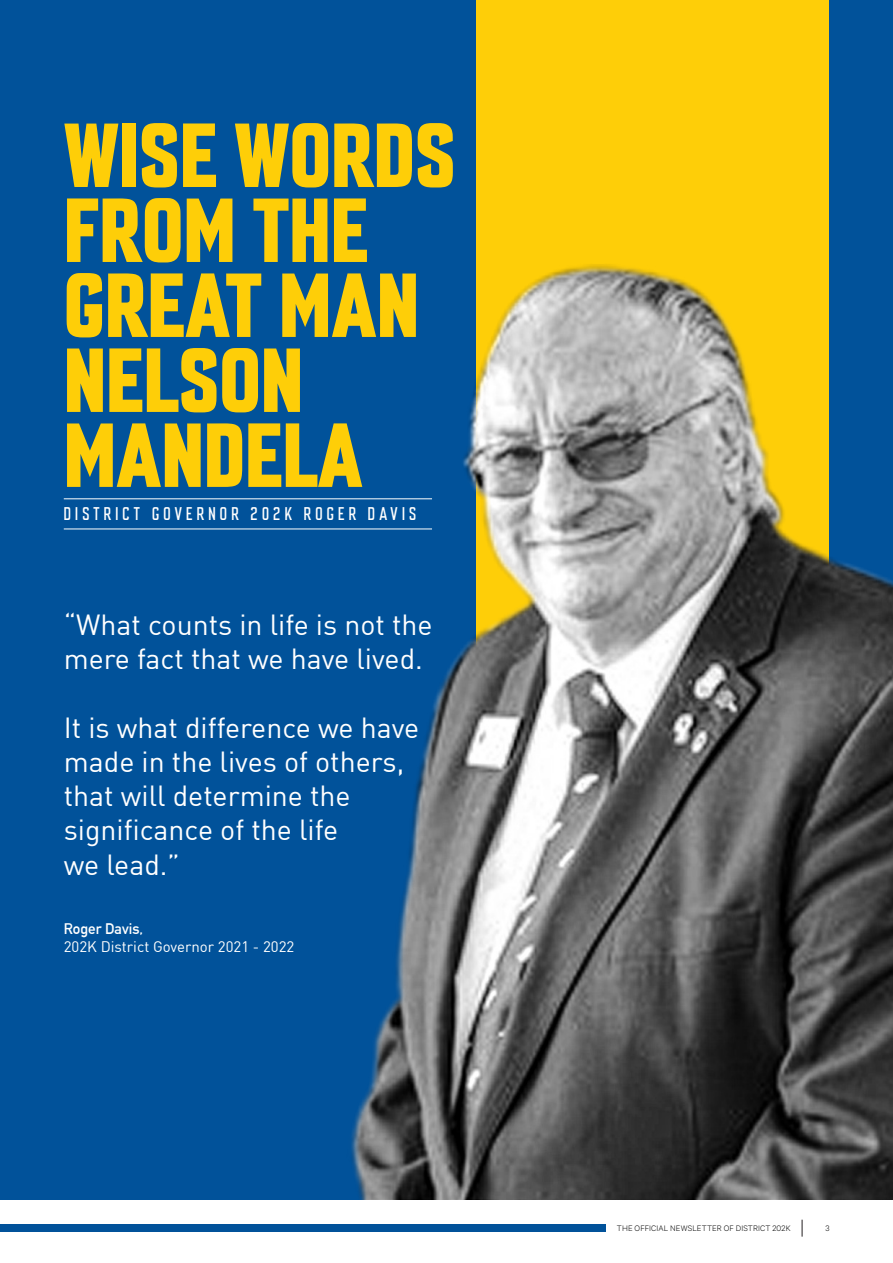
<style>
.page{position:relative;width:893px;height:1263px;background:#fff}
.page>*{position:absolute;margin:0;border:0;box-sizing:border-box;transform-origin:0 0}
.t1{font:700 condensed 81.45px/75px "Enamela W01";color:#fece08}
.t2{font:28.5px/34.2px "DIN";color:#fff}
.t3{font:condensed 16.5px "Enamela W01";letter-spacing:.26em;color:#fff}
.t4{font:15px "DIN";color:#fff}
.t5{font:700 15px "DIN Alternate";color:#fff}
.t6{font:300 9px "Calibre";letter-spacing:.015em;color:#000}
</style>
<div class="page">
<svg style="left:802px;top:1220px;width:1px;height:16px"></svg>
<div style="left:0;top:1225px;width:605px;height:7px;background:#01529a"></div>
<div style="left:0;top:0;width:893px;height:1199px;background:#01529a"></div>
<div style="left:476px;top:0;width:353px;height:1199px;background:#fece08"></div>
<img style="left:334px;top:264px;width:559px;height:935px">
<hr style="left:64px;top:498px;width:368px;height:1px;background:#fff">
<hr style="left:64px;top:529px;width:368px;height:1px;background:#fff">
<h1 class="t1" style="left:64px;top:116px;width:393px">WISE WORDS<br>FROM THE<br>GREAT MAN<br>NELSON<br>MANDELA</h1>
<p class="t3" style="left:64px;top:503px;width:354px">DISTRICT GOVERNOR 202K ROGER DAVIS</p>
<p class="t2" style="left:64px;top:607px;width:370px">“What counts in life is not the mere fact that we have lived.</p>
<p class="t2" style="left:64px;top:710px;width:357px">It is what difference we have made in the lives of others, that will determine the significance of the life<br>we lead.”</p>
<p class="t5" style="left:64px;top:917px;width:81px">Roger Davis,</p>
<p class="t4" style="left:64px;top:937px;width:232px">202K District Governor 2021 - 2022</p>
<p class="t6" style="left:617px;top:1222px;width:175px">THE OFFICIAL NEWSLETTER OF DISTRICT 202K</p>
<p class="t6" style="left:825px;top:1222px;width:6px">3</p>
</div>
